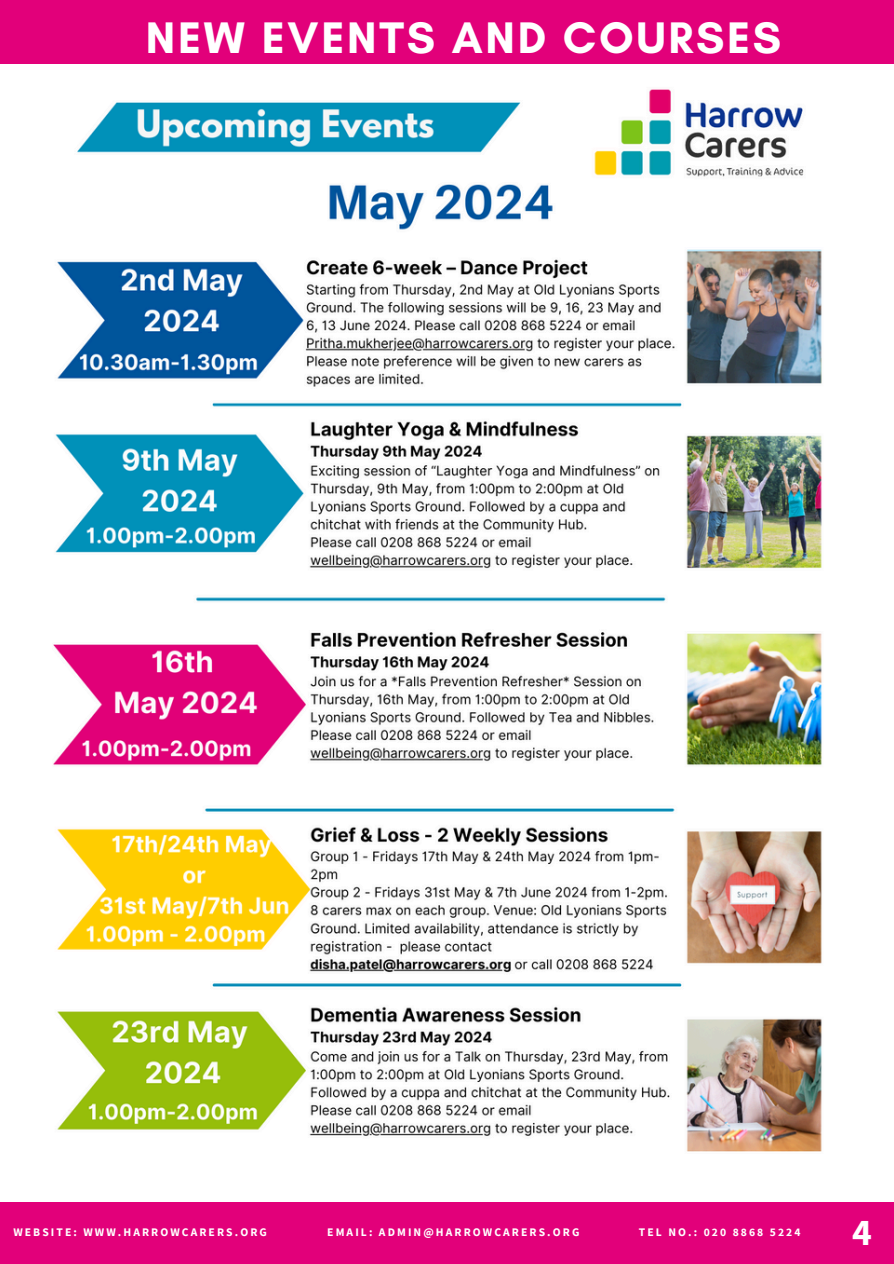
<style>
.page{position:relative;width:894px;height:1264px;background:#fff}
.page>*{position:absolute;margin:0;border:0;box-sizing:border-box;transform-origin:0 0}
.t1{font:700 45px "Glacial Indifference";letter-spacing:.06em;color:#fff}
.t2{font:700 37.5px "Source Sans Pro";color:#fff}
.t3{font:700 11.55px "Source Sans Pro";letter-spacing:.18em;color:#fff}
</style>
<div class="page">
<div style="left:0;top:0;width:893px;height:64px;background:#e2007a"></div>
<div style="left:0;top:1202px;width:893px;height:61px;background:#e2007a"></div>
<img style="left:53px;top:89px;width:769px;height:1063px">
<p class="t1" style="left:146px;top:10px;width:636px">NEW EVENTS AND COURSES</p>
<p class="t3" style="left:13px;top:1224px;width:255px">WEBSITE: WWW.HARROWCARERS.ORG</p>
<p class="t3" style="left:327px;top:1224px;width:253px">EMAIL: ADMIN@HARROWCARERS.ORG</p>
<p class="t3" style="left:638px;top:1224px;width:163px">TEL NO.: 020 8868 5224</p>
<h1 class="t2" style="left:851px;top:1207px;width:21px">2</h1>
<p class="t2" style="left:851px;top:1207px;width:21px">4</p>
</div>
